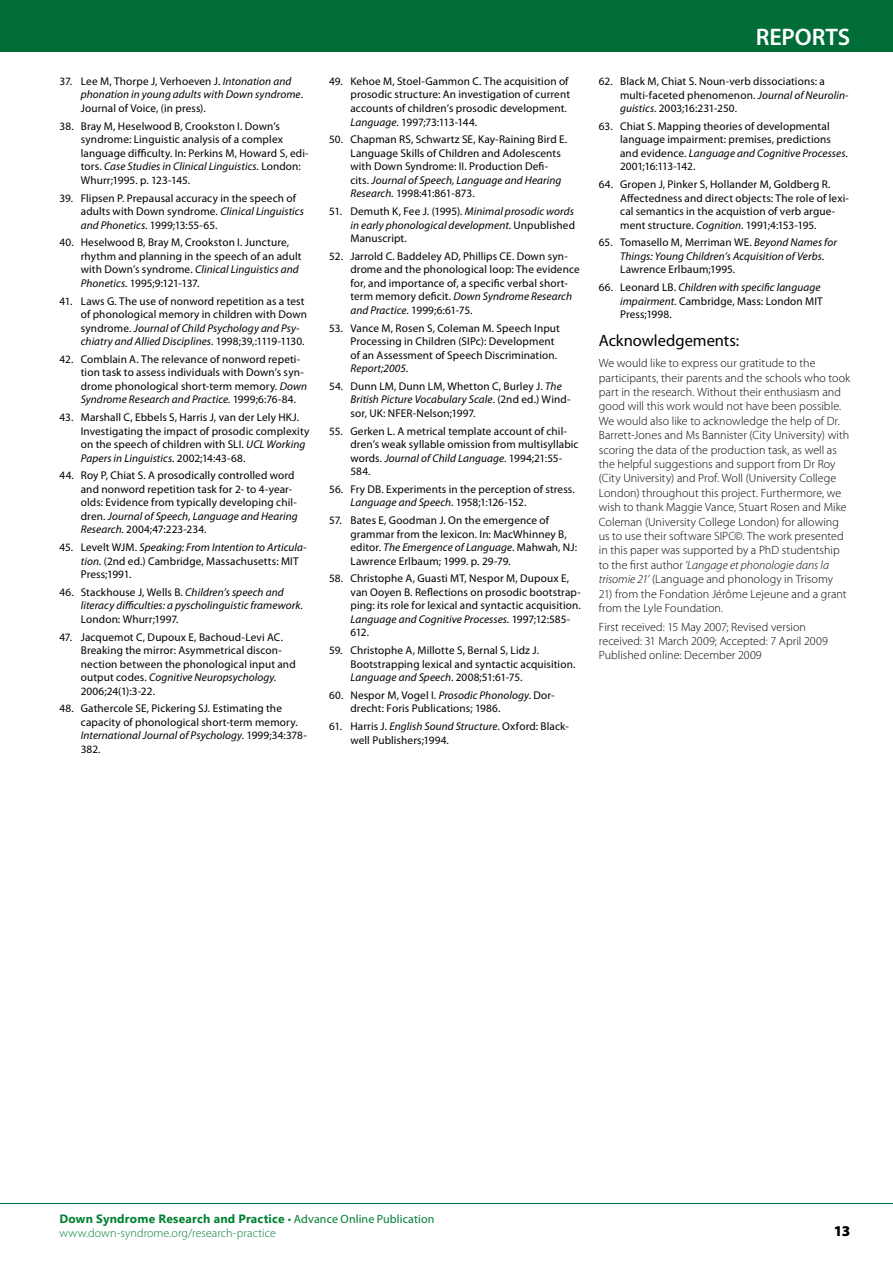
<style>
.page{position:relative;width:893px;height:1263px;background:#fff}
.page>*{position:absolute;margin:0;border:0;box-sizing:border-box;transform-origin:0 0}
.t1{font:600 24px "Myriad Pro";color:#fff}
.t2{font:16.5px "Myriad Pro";color:#000}
.t3{font:900 15px "Myriad Pro";color:#000}
.t4{font:300 12px/14.4px "Myriad Pro";letter-spacing:.005em;color:#000}
.t5{font:700 12px "Segoe UI";letter-spacing:.015em;color:#007f31}
.t6{font:300 12px "Myriad Pro";letter-spacing:.01em;color:#007f31}
.t7{font:11.25px/13.5px "Myriad Pro";letter-spacing:.01em;color:#000}
.t8{font:italic 11.25px/13.5px "Myriad Pro";letter-spacing:.01em;color:#000}
.s1{font-style:italic}
.s2{font-style:normal}
.s3{font-family:"Myriad Pro";font-weight:400}
</style>
<div class="page">
<div style="left:0;top:0;width:893px;height:51px;background:#006c37"></div>
<hr style="left:0;top:1203px;width:893px;height:1px;background:#006c37">
<p class="t7" style="left:81px;top:75px;width:224px;text-indent:-21px">37. Lee M, Thorpe J, Verhoeven J. <span class="s1">Intonation and phonation in young adults with Down syndrome</span>.<br>Journal of Voice, (in press).</p>
<p class="t7" style="left:81px;top:119px;width:229px;text-indent:-21px">38. Bray M, Heselwood B, Crookston I. Down’s syndrome: Linguistic analysis of a complex language difficulty. In: Perkins M, Howard S, edi&shy;tors. <span class="s1">Case Studies in Clinical Linguistics.</span> London:<br>Whurr;1995. p. 123-145.</p>
<p class="t7" style="left:81px;top:191px;width:225px;text-indent:-21px">39. Flipsen P. Prepausal accuracy in the speech of adults with Down syndrome. <span class="s1">Clinical Linguistics and Phonetics.</span> 1999;13:55-65.</p>
<p class="t7" style="left:81px;top:236px;width:222px;text-indent:-21px">40. Heselwood B, Bray M, Crookston I. Juncture, rhythm and planning in the speech of an adult with Down’s syndrome. <span class="s1">Clinical Linguistics and Phonetics.</span> 1995;9:121-137.</p>
<p class="t7" style="left:81px;top:294px;width:228px;text-indent:-21px">41. Laws G. The use of nonword repetition as a test of phonological memory in children with Down syndrome. <span class="s1">Journal of Child Psychology and Psy&shy;chiatry and Allied Disciplines.</span> 1998;39,:1119-1130.</p>
<p class="t7" style="left:81px;top:352px;width:228px;text-indent:-21px">42. Comblain A. The relevance of nonword repeti&shy;tion task to assess individuals with Down’s syn&shy;drome phonological short-term memory. <span class="s1">Down Syndrome Research and Practice.</span> 1999;6:76-84.</p>
<p class="t7" style="left:81px;top:411px;width:230px;text-indent:-21px">43. Marshall C, Ebbels S, Harris J, van der Lely HKJ.<br>Investigating the impact of prosodic complexity on the speech of children with SLI. <span class="s1">UCL Working Papers in Linguistics.</span> 2002;14:43-68.</p>
<p class="t7" style="left:81px;top:469px;width:218px;text-indent:-21px">44. Roy P, Chiat S. A prosodically controlled word and nonword repetition task for 2- to 4-year&shy;olds: Evidence from typically developing chil&shy;dren. <span class="s1">Journal of Speech, Language and Hearing Research.</span> 2004;47:223-234.</p>
<p class="t7" style="left:81px;top:541px;width:227px;text-indent:-21px">45. Levelt WJM. <span class="s1">Speaking: From Intention to Articula&shy;tion.</span> (2nd ed.) Cambridge, Massachusetts: MIT<br>Press;1991.</p>
<p class="t8" style="left:81px;top:585px;width:224px;text-indent:-21px"><span class="s2">46. Stackhouse J, Wells B.</span> Children’s speech and literacy difficulties: a pyscholinguistic framework.</p>
<p class="t7" style="left:81px;top:612px;width:99px">London: Whurr;1997.</p>
<p class="t7" style="left:81px;top:630px;width:216px;text-indent:-21px">47. Jacquemot C, Dupoux E, Bachoud-Levi AC.<br>Breaking the mirror: Asymmetrical discon&shy;nection between the phonological input and output codes. <span class="s1">Cognitive Neuropsychology.<br></span>2006;24(1):3-22.</p>
<p class="t7" style="left:81px;top:702px;width:228px;text-indent:-21px">48. Gathercole SE, Pickering SJ. Estimating the capacity of phonological short-term memory.<br><span class="s1">International Journal of Psychology.</span> 1999;34:378- 382.</p>
<p class="t7" style="left:350px;top:75px;width:221px;text-indent:-21px">49. Kehoe M, Stoel-Gammon C. The acquisition of prosodic structure: An investigation of current accounts of children’s prosodic development.<br><span class="s1">Language.</span> 1997;73:113-144.</p>
<p class="t7" style="left:350px;top:133px;width:218px;text-indent:-21px">50. Chapman RS, Schwartz SE, Kay-Raining Bird E.<br>Language Skills of Children and Adolescents with Down Syndrome: II. Production Defi&shy;cits. <span class="s1">Journal of Speech, Language and Hearing Research.</span> 1998:41:861-873.</p>
<p class="t8" style="left:350px;top:205px;width:226px;text-align:justify;text-indent:-21px"><span class="s2">51. Demuth K, Fee J. (1995).</span> Minimal prosodic words in early phonological development<span class="s2">. Unpublished Manuscript.</span></p>
<p class="t7" style="left:350px;top:249px;width:231px;text-indent:-21px">52. Jarrold C. Baddeley AD, Phillips CE. Down syn&shy;drome and the phonological loop: The evidence for, and importance of, a specific verbal short&shy;term memory deficit. <span class="s1">Down Syndrome Research and Practice.</span> 1999;6:61-75.</p>
<p class="t7" style="left:350px;top:321px;width:211px;text-indent:-21px">53. Vance M, Rosen S, Coleman M. Speech Input Processing in Children (SIPc): Development of an Assessment of Speech Discrimination.<br><span class="s1">Report;2005</span>.</p>
<p class="t7" style="left:350px;top:379px;width:222px;text-indent:-21px">54. Dunn LM, Dunn LM, Whetton C, Burley J. <span class="s1">The<br>British Picture Vocabulary Scale</span>. (2nd ed.) Wind&shy;sor, UK: NFER-Nelson;1997.</p>
<p class="t7" style="left:350px;top:424px;width:230px;text-indent:-21px">55. Gerken L. A metrical template account of chil&shy;dren’s weak syllable omission from multisyllabic words. <span class="s1">Journal of Child Language.</span> 1994;21:55- 584.</p>
<p class="t7" style="left:350px;top:482px;width:226px;text-indent:-21px">56. Fry DB. Experiments in the perception of stress.<br><span class="s1">Language and Speech.</span> 1958;1:126-152.</p>
<p class="t7" style="left:350px;top:514px;width:228px;text-indent:-21px">57. Bates E, Goodman J. On the emergence of grammar from the lexicon. In: MacWhinney B, editor. <span class="s1">The Emergence of Language</span>. Mahwah, NJ:<br>Lawrence Erlbaum; 1999. p. 29-79.</p>
<p class="t7" style="left:350px;top:572px;width:232px;text-indent:-21px">58. Christophe A, Guasti MT, Nespor M, Dupoux E, van Ooyen B. Reflections on prosodic bootstrap&shy;ping: its role for lexical and syntactic acquisition.<br><span class="s1">Language and Cognitive Processes.</span> 1997;12:585- 612.</p>
<p class="t7" style="left:350px;top:644px;width:227px;text-indent:-21px">59. Christophe A, Millotte S, Bernal S, Lidz J.<br>Bootstrapping lexical and syntactic acquisition.<br><span class="s1">Language and Speech.</span> 2008;51:61-75.</p>
<p class="t7" style="left:350px;top:688px;width:206px;text-indent:-21px">60. Nespor M, Vogel I. <span class="s1">Prosodic Phonology</span>. Dor&shy;drecht: Foris Publications; 1986.</p>
<p class="t7" style="left:350px;top:720px;width:220px;text-indent:-21px">61. Harris J. <span class="s1">English Sound Structure</span>. Oxford: Black&shy;well Publishers;1994.</p>
<h1 class="t1" style="left:756px;top:24px;width:96px">REPORTS</h1>
<p class="t7" style="left:620px;top:75px;width:230px;text-indent:-21px">62. Black M, Chiat S. Noun-verb dissociations: a multi-faceted phenomenon. <span class="s1">Journal of Neurolin&shy;guistics.</span> 2003;16:231-250.</p>
<p class="t7" style="left:620px;top:119px;width:229px;text-indent:-21px">63. Chiat S. Mapping theories of developmental language impairment: premises, predictions and evidence. <span class="s1">Language and Cognitive Processes.<br></span>2001;16:113-142.</p>
<p class="t7" style="left:620px;top:178px;width:230px;text-indent:-21px">64. Gropen J, Pinker S, Hollander M, Goldberg R.<br>Affectedness and direct objects: The role of lexi&shy;cal semantics in the acquistion of verb argue&shy;ment structure. <span class="s1">Cognition.</span> 1991;4:153-195.</p>
<p class="t8" style="left:620px;top:236px;width:218px;text-indent:-21px"><span class="s2">65. Tomasello M, Merriman WE.</span> Beyond Names for<br>Things: Young Children’s Acquisition of Verbs<span class="s2">.<br>Lawrence Erlbaum;1995.</span></p>
<p class="t7" style="left:620px;top:281px;width:204px;text-indent:-21px">66. Leonard LB. <span class="s1">Children with specific language impairment.</span> Cambridge, Mass: London MIT<br>Press;1998.</p>
<h2 class="t2" style="left:599px;top:332px;width:142px">Acknowledgements:</h2>
<p class="t4" style="left:599px;top:356px;width:253px">We would like to express our gratitude to the participants, their parents and the schools who took part in the research. Without their enthusiasm and good will this work would not have been possible.<br>We would also like to acknowledge the help of Dr.<br>Barrett-Jones and Ms Bannister (City U niversity) with scoring the data of the production task, as well as the helpful suggestions and support from Dr Roy (City U niversity) and Prof. Woll (U niversity College London) throughout this project. Furthermore, we wish to thank Maggie Vance, Stuart Rosen and Mike Coleman (University College London) for allowing us to use their software SI PC©. The work presented in this paper was supported by a PhD studentship to the first author <span class="s1">‘Langage et phonologie dans la trisomie 21’</span> (Language and phonology in Trisomy</p>
<p class="t4" style="left:599px;top:586px;width:249px">21) from the Fondation Jérôme Lejeune and a grant from the Lyle Foundation.</p>
<p class="t4" style="left:599px;top:620px;width:231px">First received: 15 May 2007; Revised version received: 31 March 2009; Accepted: 7 April 2009<br>Published online: December 2009</p>
<p class="t5" style="left:60px;top:1210px;width:376px">Down Syndrome Research and Practice <span class="s3">• Advance Online Publication</span></p>
<p class="t6" style="left:60px;top:1226px;width:218px">www.down-syndrome.org/research-practice</p>
<h3 class="t3" style="left:834px;top:1222px;width:18px">13</h3>
</div>
